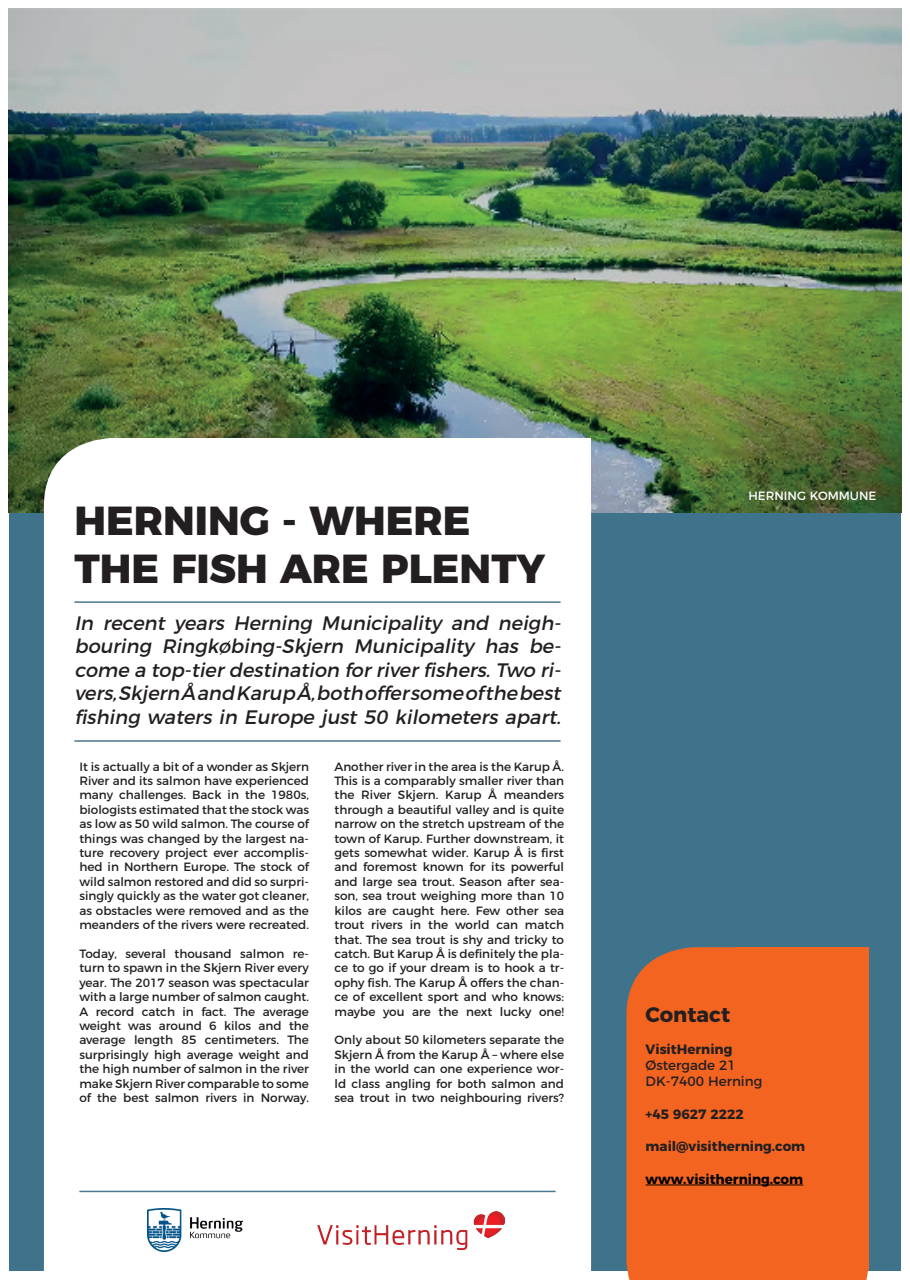
<style>
.page{position:relative;width:910px;height:1280px;background:#fff}
.page>*{position:absolute;margin:0;border:0;box-sizing:border-box;transform-origin:0 0}
.t1{font:800 40.5px/48.6px "Montserrat";color:#231f20}
.t2{font:700 21px "Montserrat";color:#231f20}
.t3{font:italic 19.5px/23.4px "Montserrat";color:#231f20;text-align:justify}
.t4{font:700 13.5px "Montserrat";color:#231f20}
.t5{font:13.5px/16.2px "Montserrat";color:#231f20}
.t6{font:700 13.5px "Montserrat";color:#000001}
.t7{font:12px/14.4px "Montserrat";color:#231f20;text-align:justify}
.t8{font:12px "Montserrat";color:#fff}
</style>
<div class="page">
<img style="left:9px;top:9px;width:892px;height:503px">
<div style="left:9px;top:513px;width:892px;height:758px;background:#3f728b"></div>
<div style="left:626px;top:947px;width:242px;height:333px;background:#f36421"></div>
<div style="left:44px;top:438px;width:547px;height:833px;background:#fff"></div>
<hr style="left:74px;top:601px;width:487px;height:2px;background:#4a788f">
<hr style="left:74px;top:740px;width:487px;height:2px;background:#4a788f">
<img style="left:318px;top:1211px;width:186px;height:38px">
<img style="left:148px;top:1209px;width:95px;height:42px">
<hr style="left:79px;top:1191px;width:477px;height:1px;background:#4a788f">
<hr style="left:646px;top:1184px;width:157px;height:1px;background:#000001">
<h1 class="t1" style="left:74px;top:493px;width:472px">HERNING - WHERE<br>THE FISH ARE PLENTY</h1>
<p class="t3" style="left:74px;top:610px;width:493px">In recent years Herning Municipality and neigh&shy;bouring Ringkøbing-Skjern Municipality has be&shy;come a top-tierdestination forriverfishers.Two ri&shy;vers,Skjern Å and Karup Å,both offersome of the best fishing waters in Europe just 50 kilometers apart.</p>
<p class="t7" style="left:79px;top:758px;width:231px">It is actually a bit of a wonder as Skjern River and its salmon have experienced many challenges. Back in the 1980s, biologists estimated that the stock was as low as 50 wild salmon. The course of things was changed by the largest na&shy;ture recovery project ever accomplis&shy;hed in Northern Europe. The stock of wild salmon restored and did so surpri&shy;singly quickly as the water got cleaner, as obstacles were removed and as the meanders of the rivers were recreated.</p>
<p class="t7" style="left:79px;top:945px;width:231px">Today, several thousand salmon re&shy;turn to spawn in the Skjern River every year. The 2017 season was spectacular with a large number of salmon caught.<br>A record catch in fact. The average weight was around 6 kilos and the average length 85 centimeters. The surprisingly high average weight and the high number of salmon in the river make Skjern River comparable to some of the best salmon rivers in Norway.</p>
<p class="t7" style="left:334px;top:758px;width:231px">Another river in the area is the Karup Å.<br>This is a comparably smaller river than the River Skjern. Karup Å meanders through a beautiful valley and is quite narrow on the stretch upstream of the town of Karup. Further downstream, it gets somewhat wider. Karup Å is first and foremost known for its powerful and large sea trout. Season after sea&shy;son, sea trout weighing more than 10 kilos are caught here. Few other sea trout rivers in the world can match that. The sea trout is shy and tricky to catch. But Karup Å is definitely the pla&shy;ce to go if your dream is to hook a tr&shy;ophy fish. The Karup Å offers the chan&shy;ce of excellent sport and who knows: maybe you are the next lucky one!</p>
<p class="t7" style="left:334px;top:1032px;width:231px">Only about 50 kilometers separate the Skjern Å from the Karup Å – where else in the world can one experience wor&shy;ld class angling for both salmon and sea trout in two neighbouring rivers?</p>
<p class="t8" style="left:748px;top:486px;width:130px">HERNING KOMMUNE</p>
<h2 class="t2" style="left:646px;top:997px;width:86px">Contact</h2>
<p class="t4" style="left:646px;top:1038px;width:88px">VisitHerning</p>
<p class="t5" style="left:646px;top:1056px;width:118px">Østergade 21<br>DK-7400 Herning</p>
<p class="t4" style="left:646px;top:1103px;width:100px">+45 9627 2222</p>
<p class="t4" style="left:646px;top:1135px;width:161px">mail@visitherning.com</p>
<p class="t6" style="left:646px;top:1168px;width:159px">www.visitherning.com</p>
</div>
